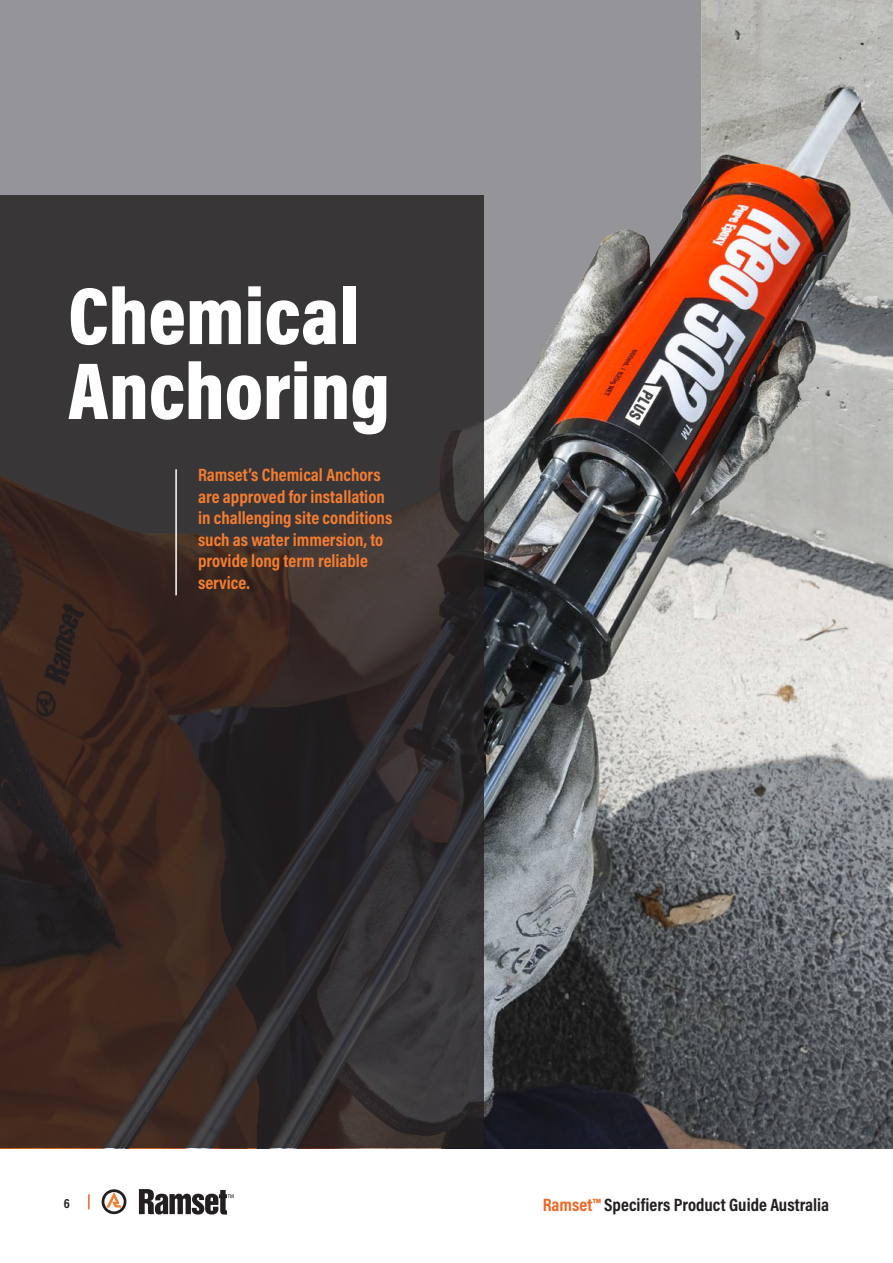
<style>
.page{position:relative;width:893px;height:1263px;background:#fff}
.page>*{position:absolute;margin:0;border:0;box-sizing:border-box;transform-origin:0 0}
.t1{font:900 81.6px/75px "Acumin Pro Cond";color:#fff}
.t2{font:700 18px/21.6px "Acumin Pro Cond";color:#f47d30}
.t3{font:700 18px "Acumin Pro Cond";color:#231f20}
.t4{font:700 13.5px "Acumin Pro Cond";color:#231f20}
.s1{color:#f26522}
</style>
<div class="page">
<img style="left:0;top:0;width:892px;height:1148px">
<svg style="left:0;top:196px;width:483px;height:952px;background:#362d2c"></svg>
<hr style="left:175px;top:469px;width:2px;height:126px;background:#fff">
<svg style="left:102px;top:1189px;width:24px;height:25px"></svg>
<svg style="left:139px;top:1189px;width:94px;height:25px"></svg>
<svg style="left:88px;top:1194px;width:2px;height:15px"></svg>
<h1 class="t1" style="left:68px;top:276px;width:323px">Chemical<br>Anchoring</h1>
<p class="t2" style="left:198px;top:463px;width:196px">Ramset’s Chemical Anchors are approved for installation in challenging site conditions such as water immersion, to provide long term reliable service.</p>
<p class="t4" style="left:64px;top:1194px;width:8px">6</p>
<p class="t3" style="left:543px;top:1193px;width:288px"><span class="s1">Ramset™</span> Specifiers Product Guide Australia</p>
</div>
